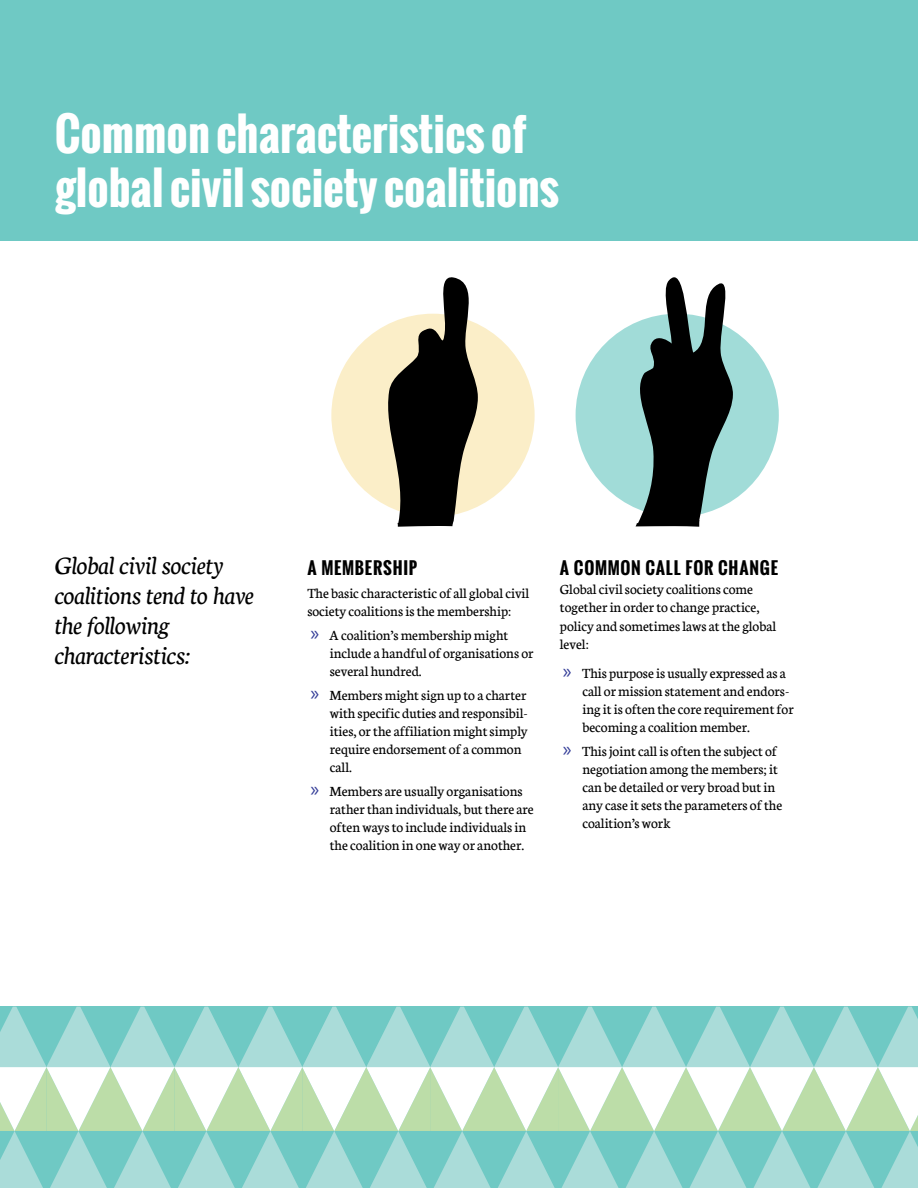
<style>
.page{position:relative;width:918px;height:1188px;background:#fff}
.page>*{position:absolute;margin:0;border:0;box-sizing:border-box;transform-origin:0 0}
.t1{font:700 45px/54px "Oswald";color:#fff}
.t2{font:italic 27px/30px "Neuton";letter-spacing:-.01em;color:#000}
.t3{font:700 16.8px "Oswald";letter-spacing:.04em;color:#000}
.t4{font:15px/18px "Neuton";color:#000}
.s1{font-family:"Myriad Pro";font-size:21px;color:#343d98}
</style>
<div class="page">
<div style="left:0;top:0;width:918px;height:241px;background:#6fc9c4"></div>
<svg style="left:0;top:1007px;width:918px;height:181px"></svg>
<div style="left:331px;top:314px;width:204px;height:203px;background:#fbeec8;border-radius:50%"></div>
<div style="left:576px;top:314px;width:203px;height:203px;background:#a1dcd8;border-radius:50%"></div>
<svg style="left:383px;top:277px;width:98px;height:250px"></svg>
<svg style="left:631px;top:277px;width:105px;height:250px"></svg>
<h1 class="t1" style="left:55px;top:106px;width:506px">Common characteristics of global civil society coalitions</h1>
<h2 class="t2" style="left:55px;top:550px;width:201px">Global civil society coalitions tend to have the following characteristics:</h2>
<p class="t3" style="left:307px;top:555px;width:111px">A MEMBERSHIP</p>
<p class="t4" style="left:307px;top:584px;width:223px">The basic characteristic of all global civil society coalitions is the membership:</p>
<p class="t4" style="left:330px;top:626px;width:205px;text-indent:-19px"><span class="s1">»</span> A coalition’s membership might include a handful of organisations or several hundred.</p>
<p class="t4" style="left:330px;top:686px;width:199px;text-indent:-19px"><span class="s1">»</span> Members might sign up to a charter with specific duties and responsibil&shy;ities, or the affiliation might simply require endorsement of a common call.</p>
<p class="t4" style="left:330px;top:782px;width:206px;text-indent:-19px"><span class="s1">»</span> Members are usually organisations rather than individuals, but there are often ways to include individuals in the coalition in one way or another.</p>
<p class="t3" style="left:560px;top:555px;width:220px">A COMMON CALL FOR CHANGE</p>
<p class="t4" style="left:560px;top:580px;width:218px;line-height:18.6px">Global civil society coalitions come together in order to change practice, policy and sometimes laws at the global level:</p>
<p class="t4" style="left:582px;top:664px;width:213px;text-indent:-19px"><span class="s1">»</span> This purpose is usually expressed as a call or mission statement and endors&shy;ing it is often the core requirement for becoming a coalition member.</p>
<p class="t4" style="left:582px;top:742px;width:201px;text-indent:-19px"><span class="s1">»</span> This joint call is often the subject of negotiation among the members; it can be detailed or very broad but in any case it sets the parameters of the coalition’s work</p>
</div>
